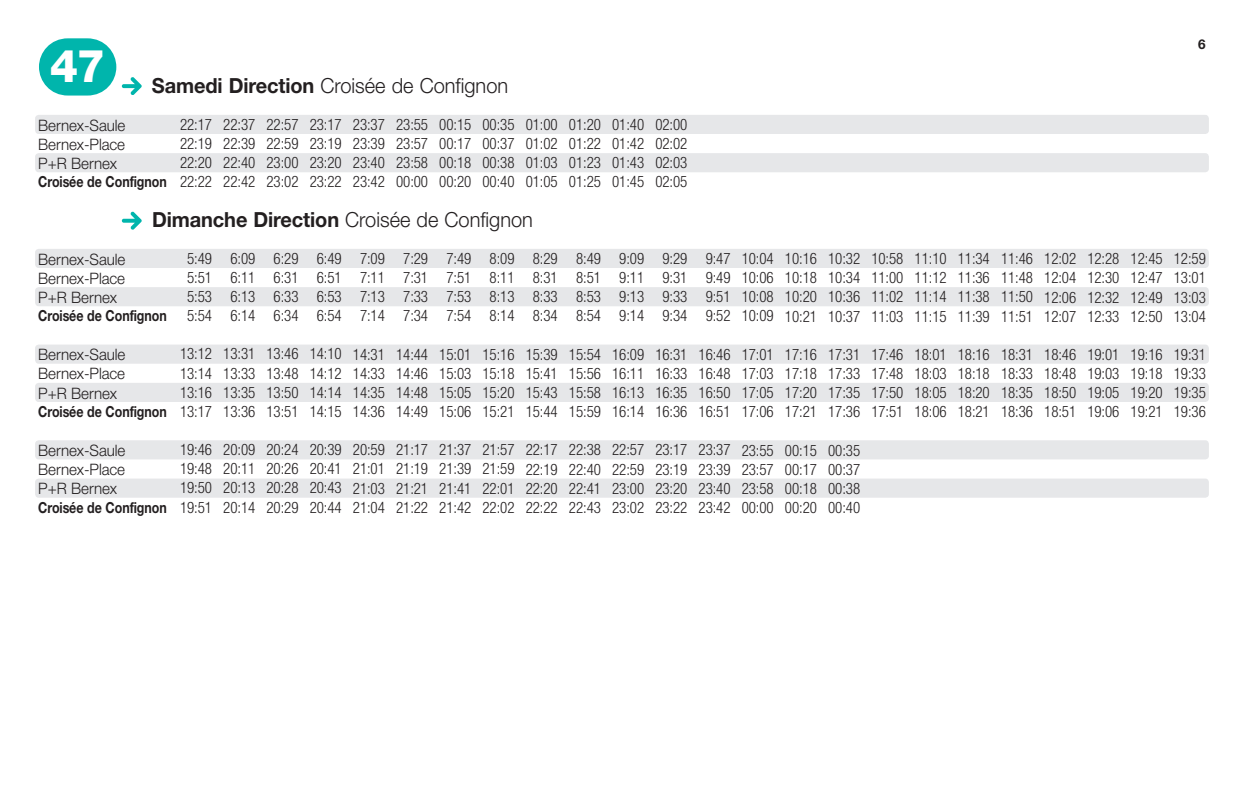
<style>
.page{position:relative;width:1244px;height:804px;background:#fff}
.page>*{position:absolute;margin:0;border:0;box-sizing:border-box;transform-origin:0 0}
.t1{font:800 45.23px "Helvetica Neue";color:#fff}
.t2{font:300 20.7px "Helvetica Neue";color:#231f20;scale:.96 1}
.t3{font:300 condensed 15.75px/19.1px "Helvetica Neue";letter-spacing:-.005em;color:#231f20;text-align:justify;scale:.95 1}
.t4{font:300 15.75px/19.1px "Helvetica Neue";letter-spacing:-.005em;color:#231f20;text-align:justify;scale:.96 1}
.t5{font:700 15.3px "Helvetica Neue";letter-spacing:-.005em;color:#231f20;scale:.82 1}
.t6{font:700 13.5px "Helvetica Neue";color:#231f20}
.s1{font-weight:700}
</style>
<div class="page">
<div style="left:35px;top:115px;width:1174px;height:19px;background:#e6e7e9;border-radius:4px"></div>
<div style="left:35px;top:249px;width:1174px;height:19px;background:#e6e7e9;border-radius:4px"></div>
<div style="left:35px;top:153px;width:1174px;height:19px;background:#e6e7e9;border-radius:4px"></div>
<div style="left:35px;top:287px;width:1174px;height:19px;background:#e6e7e9;border-radius:4px"></div>
<div style="left:35px;top:440px;width:1174px;height:19px;background:#e6e7e9;border-radius:4px"></div>
<div style="left:35px;top:344px;width:1174px;height:20px;background:#e6e7e9;border-radius:4px"></div>
<div style="left:35px;top:383px;width:1174px;height:19px;background:#e6e7e9;border-radius:4px"></div>
<div style="left:35px;top:478px;width:1174px;height:19px;background:#e6e7e9;border-radius:4px"></div>
<svg style="left:122px;top:77px;width:20px;height:18px"></svg>
<svg style="left:39px;top:38px;width:77px;height:58px;background:#2ac1b9"></svg>
<svg style="left:122px;top:211px;width:20px;height:19px"></svg>
<h1 class="t1" style="left:50px;top:39px;width:57px">47</h1>
<h2 class="t2" style="left:152px;top:73px;width:373px"><span class="s1">Samedi Direction</span> Croisée de Confignon</h2>
<p class="t6" style="left:1198px;top:36px;width:9px">6</p>
<p class="t4" style="left:38px;top:115px;width:92px">Bernex-Saule Bernex-Place P+R Bernex</p>
<p class="t5" style="left:38px;top:172px;width:158px">Croisée de Confignon</p>
<p class="t3" style="left:180px;top:114px;width:35px">22:17<br>22:19<br>22:20<br>22:22</p>
<p class="t3" style="left:223px;top:114px;width:35px">22:37<br>22:39<br>22:40<br>22:42</p>
<p class="t3" style="left:266px;top:114px;width:35px">22:57<br>22:59<br>23:00<br>23:02</p>
<p class="t3" style="left:310px;top:114px;width:35px">23:17<br>23:19<br>23:20<br>23:22</p>
<p class="t3" style="left:353px;top:114px;width:35px">23:37<br>23:39<br>23:40<br>23:42</p>
<p class="t3" style="left:396px;top:114px;width:35px">23:55<br>23:57<br>23:58<br>00:00</p>
<p class="t3" style="left:439px;top:115px;width:35px">00:15<br>00:17<br>00:18<br>00:20</p>
<p class="t3" style="left:482px;top:115px;width:35px">00:35<br>00:37<br>00:38<br>00:40</p>
<p class="t3" style="left:526px;top:115px;width:35px">01:00<br>01:02<br>01:03<br>01:05</p>
<p class="t3" style="left:569px;top:115px;width:35px">01:20<br>01:22<br>01:23<br>01:25</p>
<p class="t3" style="left:612px;top:115px;width:35px">01:40<br>01:42<br>01:43<br>01:45</p>
<p class="t3" style="left:655px;top:115px;width:35px">02:00<br>02:02<br>02:03<br>02:05</p>
<h2 class="t2" style="left:152px;top:207px;width:398px"><span class="s1">Dimanche Direction</span> Croisée de Confignon</h2>
<p class="t4" style="left:38px;top:249px;width:92px">Bernex-Saule Bernex-Place P+R Bernex</p>
<p class="t5" style="left:38px;top:306px;width:158px">Croisée de Confignon</p>
<p class="t4" style="left:38px;top:345px;width:92px">Bernex-Saule Bernex-Place P+R Bernex</p>
<p class="t5" style="left:38px;top:402px;width:158px">Croisée de Confignon</p>
<p class="t4" style="left:38px;top:440px;width:92px">Bernex-Saule Bernex-Place P+R Bernex</p>
<p class="t5" style="left:38px;top:498px;width:158px">Croisée de Confignon</p>
<p class="t3" style="left:187px;top:248px;width:28px">5:49<br>5:51<br>5:53<br>5:54</p>
<p class="t3" style="left:180px;top:344px;width:35px">13:12<br>13:14<br>13:16<br>13:17</p>
<p class="t3" style="left:180px;top:440px;width:35px">19:46<br>19:48<br>19:50<br>19:51</p>
<p class="t3" style="left:230px;top:248px;width:28px">6:09<br>6:11<br>6:13<br>6:14</p>
<p class="t3" style="left:223px;top:344px;width:35px">13:31<br>13:33<br>13:35<br>13:36</p>
<p class="t3" style="left:223px;top:440px;width:35px">20:09<br>20:11<br>20:13<br>20:14</p>
<p class="t3" style="left:274px;top:248px;width:28px">6:29<br>6:31<br>6:33<br>6:34</p>
<p class="t3" style="left:266px;top:344px;width:35px">13:46<br>13:48<br>13:50<br>13:51</p>
<p class="t3" style="left:266px;top:440px;width:35px">20:24<br>20:26<br>20:28<br>20:29</p>
<p class="t3" style="left:317px;top:248px;width:28px">6:49<br>6:51<br>6:53<br>6:54</p>
<p class="t3" style="left:310px;top:344px;width:35px">14:10<br>14:12<br>14:14<br>14:15</p>
<p class="t3" style="left:310px;top:440px;width:35px">20:39<br>20:41<br>20:43<br>20:44</p>
<p class="t3" style="left:360px;top:248px;width:28px">7:09<br>7:11<br>7:13<br>7:14</p>
<p class="t3" style="left:353px;top:344px;width:35px">14:31<br>14:33<br>14:35<br>14:36</p>
<p class="t3" style="left:353px;top:440px;width:35px">20:59<br>21:01<br>21:03<br>21:04</p>
<p class="t3" style="left:403px;top:248px;width:28px">7:29<br>7:31<br>7:33<br>7:34</p>
<p class="t3" style="left:396px;top:344px;width:35px">14:44<br>14:46<br>14:48<br>14:49</p>
<p class="t3" style="left:396px;top:440px;width:35px">21:17<br>21:19<br>21:21<br>21:22</p>
<p class="t3" style="left:446px;top:248px;width:28px">7:49<br>7:51<br>7:53<br>7:54</p>
<p class="t3" style="left:439px;top:344px;width:35px">15:01<br>15:03<br>15:05<br>15:06</p>
<p class="t3" style="left:439px;top:440px;width:35px">21:37<br>21:39<br>21:41<br>21:42</p>
<p class="t3" style="left:490px;top:248px;width:28px">8:09<br>8:11<br>8:13<br>8:14</p>
<p class="t3" style="left:482px;top:344px;width:35px">15:16<br>15:18<br>15:20<br>15:21</p>
<p class="t3" style="left:482px;top:440px;width:35px">21:57<br>21:59<br>22:01<br>22:02</p>
<p class="t3" style="left:533px;top:249px;width:28px">8:29<br>8:31<br>8:33<br>8:34</p>
<p class="t3" style="left:526px;top:344px;width:35px">15:39<br>15:41<br>15:43<br>15:44</p>
<p class="t3" style="left:526px;top:440px;width:35px">22:17<br>22:19<br>22:20<br>22:22</p>
<p class="t3" style="left:576px;top:249px;width:28px">8:49<br>8:51<br>8:53<br>8:54</p>
<p class="t3" style="left:569px;top:344px;width:35px">15:54<br>15:56<br>15:58<br>15:59</p>
<p class="t3" style="left:569px;top:440px;width:35px">22:38<br>22:40<br>22:41<br>22:43</p>
<p class="t3" style="left:619px;top:249px;width:28px">9:09<br>9:11<br>9:13<br>9:14</p>
<p class="t3" style="left:612px;top:344px;width:35px">16:09<br>16:11<br>16:13<br>16:14</p>
<p class="t3" style="left:612px;top:440px;width:35px">22:57<br>22:59<br>23:00<br>23:02</p>
<p class="t3" style="left:662px;top:249px;width:28px">9:29<br>9:31<br>9:33<br>9:34</p>
<p class="t3" style="left:655px;top:344px;width:35px">16:31<br>16:33<br>16:35<br>16:36</p>
<p class="t3" style="left:655px;top:440px;width:35px">23:17<br>23:19<br>23:20<br>23:22</p>
<p class="t3" style="left:706px;top:249px;width:28px">9:47<br>9:49<br>9:51<br>9:52</p>
<p class="t3" style="left:698px;top:344px;width:35px">16:46<br>16:48<br>16:50<br>16:51</p>
<p class="t3" style="left:698px;top:440px;width:35px">23:37<br>23:39<br>23:40<br>23:42</p>
<p class="t3" style="left:742px;top:249px;width:35px">10:04<br>10:06<br>10:08<br>10:09</p>
<p class="t3" style="left:742px;top:344px;width:35px">17:01<br>17:03<br>17:05<br>17:06</p>
<p class="t3" style="left:742px;top:440px;width:35px">23:55<br>23:57<br>23:58<br>00:00</p>
<p class="t3" style="left:785px;top:249px;width:35px">10:16<br>10:18<br>10:20<br>10:21</p>
<p class="t3" style="left:785px;top:344px;width:35px">17:16<br>17:18<br>17:20<br>17:21</p>
<p class="t3" style="left:785px;top:440px;width:35px">00:15<br>00:17<br>00:18<br>00:20</p>
<p class="t3" style="left:828px;top:249px;width:35px">10:32<br>10:34<br>10:36<br>10:37</p>
<p class="t3" style="left:828px;top:344px;width:35px">17:31<br>17:33<br>17:35<br>17:36</p>
<p class="t3" style="left:828px;top:440px;width:35px">00:35<br>00:37<br>00:38<br>00:40</p>
<p class="t3" style="left:871px;top:249px;width:35px">10:58<br>11:00<br>11:02<br>11:03</p>
<p class="t3" style="left:871px;top:344px;width:35px">17:46<br>17:48<br>17:50<br>17:51</p>
<p class="t3" style="left:914px;top:249px;width:35px">11:10<br>11:12<br>11:14<br>11:15</p>
<p class="t3" style="left:914px;top:344px;width:35px">18:01<br>18:03<br>18:05<br>18:06</p>
<p class="t3" style="left:958px;top:249px;width:35px">11:34<br>11:36<br>11:38<br>11:39</p>
<p class="t3" style="left:958px;top:344px;width:35px">18:16<br>18:18<br>18:20<br>18:21</p>
<p class="t3" style="left:1001px;top:249px;width:35px">11:46<br>11:48<br>11:50<br>11:51</p>
<p class="t3" style="left:1001px;top:345px;width:35px">18:31<br>18:33<br>18:35<br>18:36</p>
<p class="t3" style="left:1044px;top:249px;width:35px">12:02<br>12:04<br>12:06<br>12:07</p>
<p class="t3" style="left:1044px;top:345px;width:35px">18:46<br>18:48<br>18:50<br>18:51</p>
<p class="t3" style="left:1087px;top:249px;width:35px">12:28<br>12:30<br>12:32<br>12:33</p>
<p class="t3" style="left:1087px;top:345px;width:35px">19:01<br>19:03<br>19:05<br>19:06</p>
<p class="t3" style="left:1130px;top:249px;width:35px">12:45<br>12:47<br>12:49<br>12:50</p>
<p class="t3" style="left:1130px;top:345px;width:35px">19:16<br>19:18<br>19:20<br>19:21</p>
<p class="t3" style="left:1174px;top:249px;width:35px">12:59<br>13:01<br>13:03<br>13:04</p>
<p class="t3" style="left:1174px;top:345px;width:35px">19:31<br>19:33<br>19:35<br>19:36</p>
</div>
